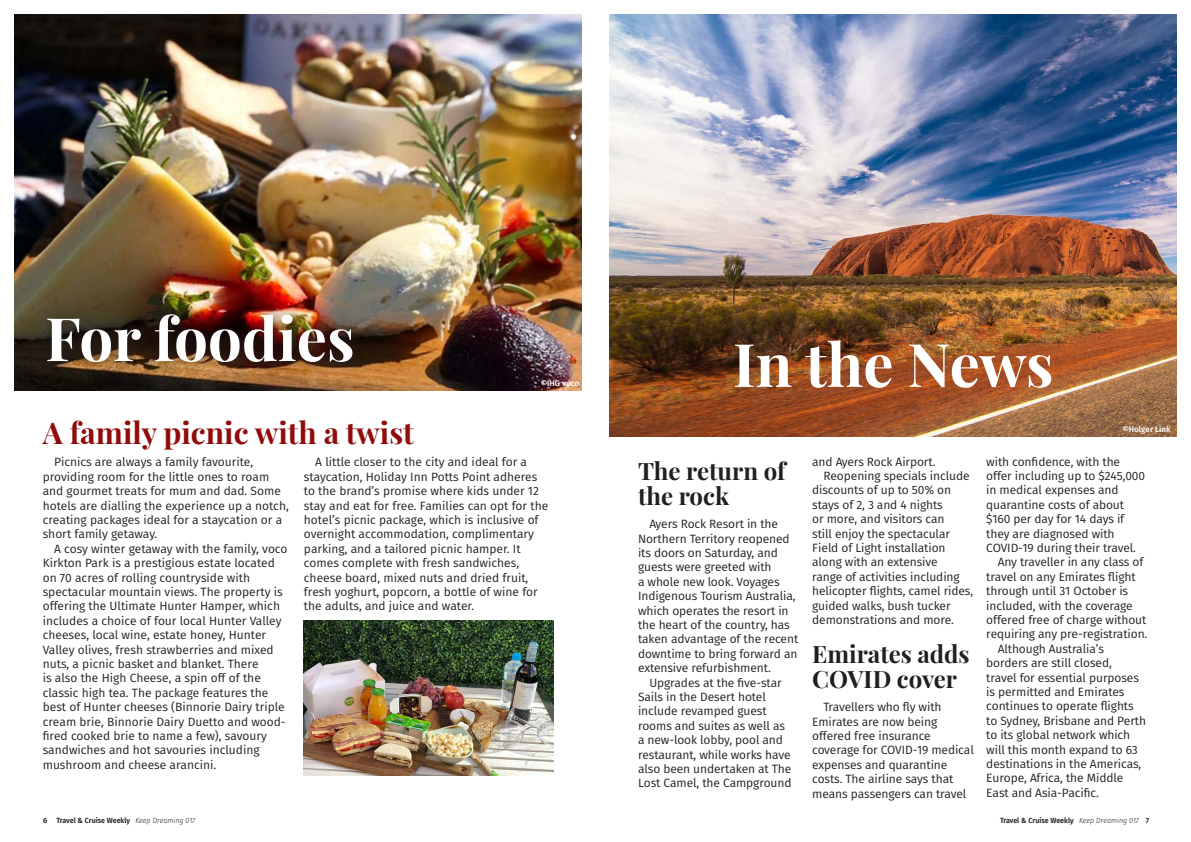
<style>
.page{position:relative;width:1191px;height:842px;background:#fff}
.page>*{position:absolute;margin:0;border:0;box-sizing:border-box;transform-origin:0 0}
.TCW_title{font:700 60px "Playfair Display";color:#fff}
.TCW_headline{font:700 30px "Playfair Display";color:#900c0a}
.TCW_mini_head{font:700 24px/25px "Playfair Display";color:#231f20}
.TCW_body_with_indent{font:12px/14.4px "Fira Sans";letter-spacing:-.01em;color:#231f20}
.TCW_caption{font:600 8px "Fira Sans";color:#fff}
.t1{font:600 7.5px "Fira Sans";color:#231f20}
.t2{font:600 7.5px "Fira Sans";color:#231f20;scale:.95 1}
.s1{font-weight:300;font-style:italic}
</style>
<div class="page">
<img style="left:609px;top:14px;width:567px;height:423px">
<img style="left:15px;top:14px;width:567px;height:376px">
<div style="left:39px;top:303px;width:327px;height:73px;background:#231f20;opacity:.75"></div>
<img style="left:304px;top:620px;width:249px;height:155px">
<p class="TCW_title" style="left:45px;top:291px;width:311px">For foodies</p>
<p class="TCW_caption" style="left:541px;top:377px;width:40px">©IHG voco</p>
<p class="TCW_headline" style="left:43px;top:409px;width:372px">A family picnic with a twist</p>
<p class="TCW_body_with_indent" style="left:43px;top:455px;width:247px;text-indent:11px">Picnics are always a family favourite, providing room for the little ones to roam and gourmet treats for mum and dad. Some hotels are dialling the experience up a notch, creating packages ideal for a staycation or a short family getaway.</p>
<p class="TCW_body_with_indent" style="left:43px;top:541px;width:246px;text-indent:11px">A cosy winter getaway with the family, voco Kirkton Park is a prestigious estate located on 70 acres of rolling countryside with spectacular mountain views. The property is offering the Ultimate Hunter Hamper, which includes a choice of four local Hunter Valley cheeses, local wine, estate honey, Hunter Valley olives, fresh strawberries and mixed nuts, a picnic basket and blanket. There<br>is also the High Cheese, a spin off of the classic high tea. The package features the best of Hunter cheeses (Binnorie Dairy triple cream brie, Binnorie Dairy Duetto and wood&shy;fired cooked brie to name a few), savoury sandwiches and hot savouries including mushroom and cheese arancini.</p>
<p class="TCW_body_with_indent" style="left:304px;top:455px;width:246px;text-indent:11px">A little closer to the city and ideal for a staycation, Holiday Inn Potts Point adheres to the brand’s promise where kids under 12 stay and eat for free. Families can opt for the hotel’s picnic package, which is inclusive of overnight accommodation, complimentary parking, and a tailored picnic hamper. It comes complete with fresh sandwiches, cheese board, mixed nuts and dried fruit, fresh yoghurt, popcorn, a bottle of wine for the adults, and juice and water.</p>
<p class="TCW_title" style="left:733px;top:317px;width:322px">In the News</p>
<p class="TCW_caption" style="left:1122px;top:423px;width:49px">©Holger Link</p>
<p class="TCW_mini_head" style="left:638px;top:457px;width:149px">The return of the rock</p>
<p class="TCW_body_with_indent" style="left:638px;top:516px;width:162px;text-indent:11px">Ayers Rock Resort in the<br>Northern Territory reopened its doors on Saturday, and guests were greeted with<br>a whole new look. Voyages<br>Indigenous Tourism Australia, which operates the resort in the heart of the country, has taken advantage of the recent downtime to bring forward an extensive refurbishment.</p>
<p class="TCW_body_with_indent" style="left:638px;top:675px;width:155px;text-indent:11px">Upgrades at the five-star<br>Sails in the Desert hotel include revamped guest rooms and suites as well as a new-look lobby, pool and restaurant, while works have also been undertaken at The<br>Lost Camel, the Campground</p>
<p class="TCW_body_with_indent" style="left:812px;top:454px;width:125px">and Ayers Rock Airport.</p>
<p class="TCW_body_with_indent" style="left:812px;top:468px;width:163px;text-indent:11px">Reopening specials include discounts of up to 50% on stays of 2, 3 and 4 nights<br>or more, and visitors can<br>still enjoy the spectacular<br>Field of Light installation along with an extensive<br>range of activities including helicopter flights, camel rides, guided walks, bush tucker demonstrations and more.</p>
<p class="TCW_mini_head" style="left:812px;top:640px;width:159px">Emirates adds<br>COVID cover</p>
<p class="TCW_body_with_indent" style="left:812px;top:700px;width:163px;text-indent:11px">Travellers who fly with<br>Emirates are now being offered free insurance coverage for COVID-19 medical expenses and quarantine costs. The airline says that means passengers can travel</p>
<p class="TCW_body_with_indent" style="left:986px;top:454px;width:160px">with confidence, with the offer including up to $245,000 in medical expenses and quarantine costs of about $160 per day for 14 days if they are diagnosed with<br>COVID-19 during their travel.</p>
<p class="TCW_body_with_indent" style="left:986px;top:555px;width:163px;text-indent:11px">Any traveller in any class of travel on any Emirates flight through until 31 October is included, with the coverage offered free of charge without requiring any pre-registration.</p>
<p class="TCW_body_with_indent" style="left:986px;top:641px;width:161px;text-indent:11px">Although Australia’s borders are still closed,<br>travel for essential purposes is permitted and Emirates continues to operate flights to Sydney, Brisbane and Perth to its global network which will this month expand to 63 destinations in the Americas,<br>Europe, Africa, the Middle<br>East and Asia-Pacific.</p>
<p class="t1" style="left:43px;top:814px;width:154px">6 Travel &amp; Cruise Weekly <span class="s1">Keep Dreaming 017</span></p>
<p class="t2" style="left:1000px;top:814px;width:158px">Travel &amp; Cruise Weekly <span class="s1">Keep Dreaming 017</span> 7</p>
</div>
